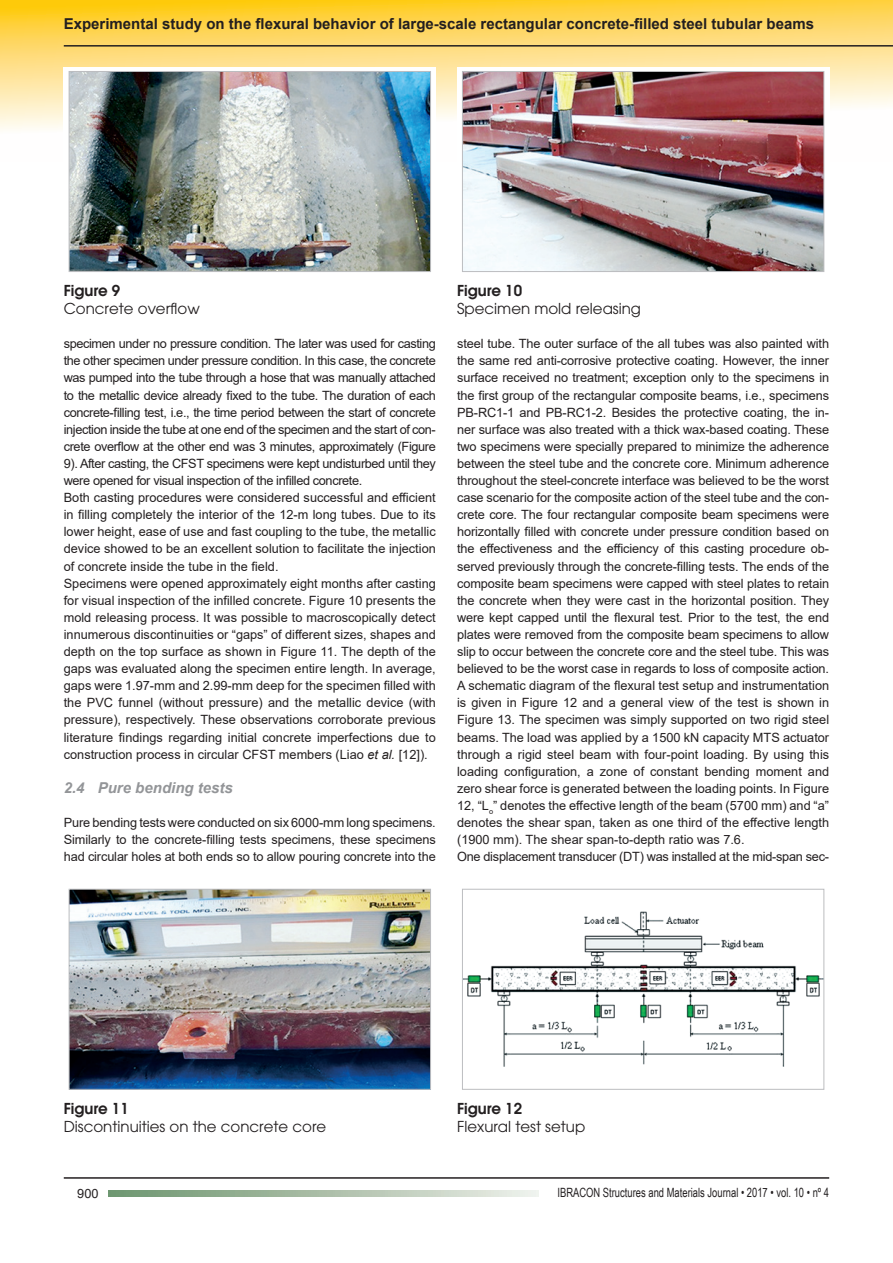
<style>
.page{position:relative;width:893px;height:1263px;background:#fff}
.page>*{position:absolute;margin:0;border:0;box-sizing:border-box;transform-origin:0 0}
.t1{font:700 15px "Arial";color:#231f20}
.t2{font:15px "Avant Garde";color:#231f20}
.t3{font:600 15px "Avant Garde";color:#231f20}
.t4{font:italic 700 15px "Arial";color:#939598}
.t5{font:12.75px/17.1px "Arial";letter-spacing:-.01em;color:#231f20}
.t6{font:12.75px "Arial Narrow";color:#231f20;scale:.9 1}
.s1{font-style:italic}
</style>
<div class="page">
<svg style="left:0;top:0;width:893px;height:130px;background:#fedb71"></svg>
<hr style="left:64px;top:1177px;width:765px;height:2px;background:#231f20">
<hr style="left:64px;top:45px;width:829px;height:2px;background:#231f20">
<svg style="left:108px;top:1190px;width:431px;height:6px;background:#acc0aa"></svg>
<div style="left:64px;top:67px;width:372px;height:250px;background:#fff"></div>
<div style="left:457px;top:67px;width:372px;height:250px;background:#fff"></div>
<img style="left:71px;top:73px;width:358px;height:197px">
<div style="left:69px;top:71px;width:362px;height:201px;border:1px solid #bcbdc0"></div>
<img style="left:464px;top:73px;width:358px;height:197px">
<div style="left:462px;top:71px;width:362px;height:201px;border:1px solid #bcbdc0"></div>
<img style="left:464px;top:912px;width:358px;height:155px">
<div style="left:462px;top:889px;width:362px;height:201px;border:1px solid #bcbdc0"></div>
<img style="left:71px;top:891px;width:358px;height:197px">
<div style="left:69px;top:889px;width:362px;height:201px;border:1px solid #bcbdc0"></div>
<p class="t1" style="left:64px;top:13px;width:752px">Experimental study on the flexural behavior of large-scale rectangular concrete-filled steel tubular beams</p>
<p class="t3" style="left:64px;top:281px;width:58px">Figure 9</p>
<p class="t2" style="left:64px;top:300px;width:138px">Concrete overflow</p>
<p class="t5" style="left:64px;top:335px;width:374px">specimen under no pressure condition. The later was used for casting the other specimen under pressure condition. In this case, the concrete was pumped into the tube through a hose that was manually attached to the metallic device already fixed to the tube. The duration of each concrete-filling test, i.e., the time period between the start of concrete injection inside the tube at one end of the specimen and the start of con&shy;crete overflow at the other end was 3 minutes, approximately (Figure 9). After casting, the CFST specimens were kept undisturbed until they were opened for visual inspection of the infilled concrete.<br>Both casting procedures were considered successful and efficient in filling completely the interior of the 12-m long tubes. Due to its lower height, ease of use and fast coupling to the tube, the metallic device showed to be an excellent solution to facilitate the injection of concrete inside the tube in the field.<br>Specimens were opened approximately eight months after casting for visual inspection of the infilled concrete. Figure 10 presents the mold releasing process. It was possible to macroscopically detect innumerous discontinuities or “gaps” of different sizes, shapes and depth on the top surface as shown in Figure 11. The depth of the gaps was evaluated along the specimen entire length. In average, gaps were 1.97-mm and 2.99-mm deep for the specimen filled with the PVC funnel (without pressure) and the metallic device (with pressure), respectively. These observations corroborate previous literature findings regarding initial concrete imperfections due to construction process in circular CFST members (Liao <span class="s1">et al.</span> [12]).</p>
<p class="t4" style="left:64px;top:777px;width:171px">2.4 Pure bending tests</p>
<p class="t5" style="left:64px;top:814px;width:374px;text-align:justify">Pure bending tests were conducted on six 6000-mm long specimens.<br>Similarly to the concrete-filling tests specimens, these specimens had circular holes at both ends so to allow pouring concrete into the</p>
<p class="t3" style="left:457px;top:281px;width:66px">Figure 10</p>
<p class="t2" style="left:457px;top:300px;width:185px">Specimen mold releasing</p>
<p class="t5" style="left:457px;top:335px;width:374px">steel tube. The outer surface of the all tubes was also painted with the same red anti-corrosive protective coating. However, the inner surface received no treatment; exception only to the specimens in the first group of the rectangular composite beams, i.e., specimens PB-RC1-1 and PB-RC1-2. Besides the protective coating, the in&shy;ner surface was also treated with a thick wax-based coating. These two specimens were specially prepared to minimize the adherence between the steel tube and the concrete core. Minimum adherence throughout the steel-concrete interface was believed to be the worst case scenario for the composite action of the steel tube and the con&shy;crete core. The four rectangular composite beam specimens were horizontally filled with concrete under pressure condition based on the effectiveness and the efficiency of this casting procedure ob&shy;served previously through the concrete-filling tests. The ends of the composite beam specimens were capped with steel plates to retain the concrete when they were cast in the horizontal position. They were kept capped until the flexural test. Prior to the test, the end plates were removed from the composite beam specimens to allow slip to occur between the concrete core and the steel tube. This was believed to be the worst case in regards to loss of composite action.<br>A schematic diagram of the flexural test setup and instrumentation is given in Figure 12 and a general view of the test is shown in Figure 13. The specimen was simply supported on two rigid steel beams. The load was applied by a 1500 kN capacity MTS actuator through a rigid steel beam with four-point loading. By using this loading configuration, a zone of constant bending moment and zero shear force is generated between the loading points. In Figure 12, “L<sub>o</sub>” denotes the effective length of the beam (5700 mm) and “a” denotes the shear span, taken as one third of the effective length (1900 mm). The shear span-to-depth ratio was 7.6.<br>One displacement transducer (DT) was installed at the mid-span sec-</p>
<p class="t3" style="left:64px;top:1098px;width:66px">Figure 11</p>
<p class="t2" style="left:64px;top:1117px;width:264px">Discontinuities on the concrete core</p>
<p class="t3" style="left:457px;top:1098px;width:66px">Figure 12</p>
<p class="t2" style="left:457px;top:1117px;width:130px">Flexural test setup</p>
<p class="t5" style="left:77px;top:1185px;width:23px">900</p>
<p class="t6" style="left:557px;top:1183px;width:303px">IBRACON Structures and Materials Journal • 2017 • vol. 10 • nº 4</p>
</div>
